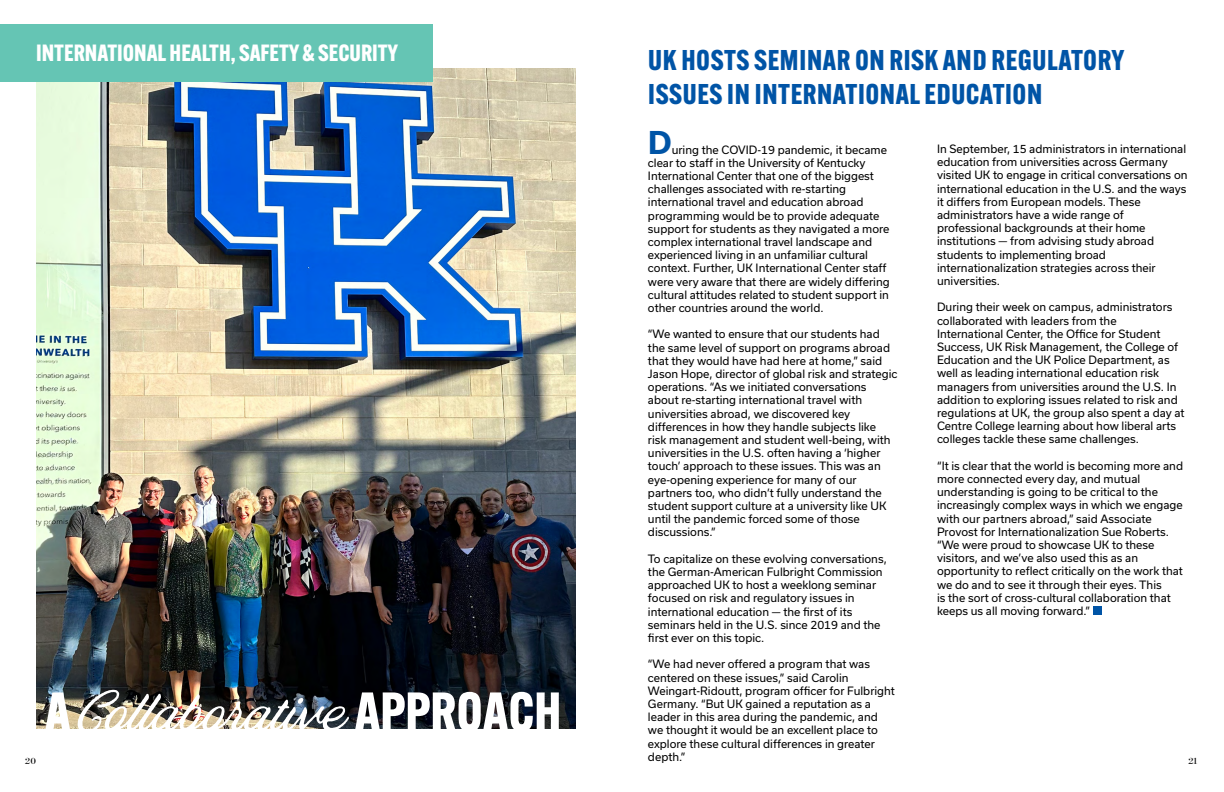
<style>
.page{position:relative;width:1224px;height:792px;background:#fff}
.page>*{position:absolute;margin:0;border:0;box-sizing:border-box;transform-origin:0 0}
.t1{font:53.5px "Blackbike Rough";color:#fff}
.t2{font:700 30px "Usual";color:#0054a6}
.t3{font:700 28px/33.6px "Alternate Gothic ATF";letter-spacing:.02em;color:#0054a6}
.t4{font:700 23px "Alternate Gothic ATF";color:#fff}
.t5{font:11px/13.2px "Usual";color:#000}
.t6{font:10px "Surveyor Display";color:#000}
.s1{font-family:"Alternate Gothic ATF";font-weight:700}
</style>
<div class="page">
<img style="left:36px;top:68px;width:540px;height:661px">
<div style="left:0;top:25px;width:433px;height:57px;background:#65c5b4"></div>
<div style="left:1094px;top:606px;width:8px;height:8px;background:#0054a6"></div>
<h3 class="t4" style="left:36px;top:38px;width:364px">INTERNATIONAL HEALTH, SAFETY &amp; SECURITY</h3>
<h3 class="t3" style="left:648px;top:43px;width:478px">UK HOSTS SEMINAR ON RISK AND REGULATORY<br>ISSUES IN INTERNATIONAL EDUCATION</h3>
<h2 class="t2" style="left:648px;top:125px;width:25px">D</h2>
<p class="t5" style="left:937px;top:142px;width:252px">In September, 15 administrators in international education from universities across Germany visited UK to engage in critical conversations on international education in the U.S. and the ways it differs from European models. These administrators have a wide range of professional backgrounds at their home institutions — from advising study abroad students to implementing broad internationalization strategies across their universities.</p>
<p class="t5" style="left:937px;top:301px;width:249px">During their week on campus, administrators collaborated with leaders from the International Center, the Office for Student Success, UK Risk Management, the College of Education and the UK Police Department, as well as leading international education risk managers from universities around the U.S. In addition to exploring issues related to risk and regulations at UK, the group also spent a day at Centre College learning about how liberal arts colleges tackle these same challenges.</p>
<p class="t5" style="left:937px;top:459px;width:247px">“It is clear that the world is becoming more and more connected every day, and mutual understanding is going to be critical to the increasingly complex ways in which we engage with our partners abroad,” said Associate Provost for Internationalization Sue Roberts. “We were proud to showcase UK to these visitors, and we’ve also used this as an opportunity to reflect critically on the work that we do and to see it through their eyes. This<br>is the sort of cross-cultural collaboration that keeps us all moving forward.”</p>
<p class="t5" style="left:648px;top:143px;width:243px;text-indent:24px">uring the COVID-19 pandemic, it became clear to staff in the University of Kentucky International Center that one of the biggest challenges associated with re-starting international travel and education abroad programming would be to provide adequate support for students as they navigated a more complex international travel landscape and experienced living in an unfamiliar cultural context. Further, UK International Center staff were very aware that there are widely differing cultural attitudes related to student support in other countries around the world.</p>
<p class="t5" style="left:648px;top:328px;width:251px">“We wanted to ensure that our students had the same level of support on programs abroad that they would have had here at home,” said Jason Hope, director of global risk and strategic operations. “As we initiated conversations about re-starting international travel with universities abroad, we discovered key differences in how they handle subjects like<br>risk management and student well-being, with universities in the U.S. often having a ‘higher touch’ approach to these issues. This was an eye-opening experience for many of our partners too, who didn’t fully understand the student support culture at a university like UK until the pandemic forced some of those discussions.”</p>
<p class="t5" style="left:648px;top:552px;width:240px">To capitalize on these evolving conversations, the German-American Fulbright Commission approached UK to host a weeklong seminar focused on risk and regulatory issues in international education — the first of its seminars held in the U.S. since 2019 and the first ever on this topic.</p>
<p class="t5" style="left:648px;top:658px;width:248px">“We had never offered a program that was centered on these issues,” said Carolin Weingart-Ridoutt, program officer for Fulbright Germany. “But UK gained a reputation as a leader in this area during the pandemic, and we thought it would be an excellent place to explore these cultural differences in greater depth.”</p>
<h1 class="t1" style="left:45px;top:681px;width:518px"><span class="s1">A</span> Collaborative <span class="s1">APPROACH</span></h1>
<p class="t6" style="left:25px;top:755px;width:13px">20</p>
<p class="t6" style="left:1188px;top:755px;width:11px">21</p>
</div>
